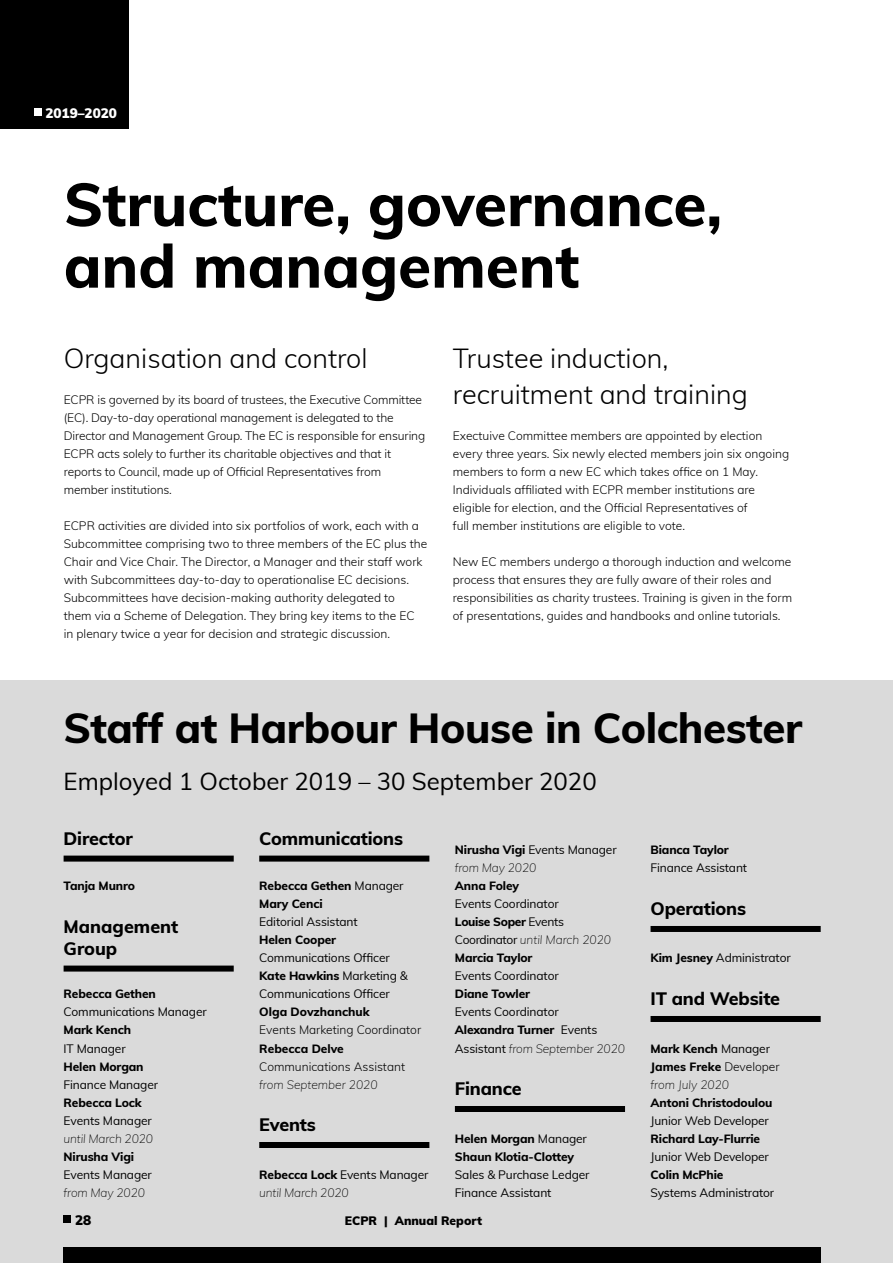
<style>
.page{position:relative;width:893px;height:1263px;background:#fff}
.page>*{position:absolute;margin:0;border:0;box-sizing:border-box;transform-origin:0 0}
.t1{font:800 60px/61.5px "Muli";color:#000}
.t2{font:800 42px "Muli";letter-spacing:-.01em;color:#000}
.t3{font:300 27px/36px "Muli";color:#000}
.t4{font:24px "Muli";color:#000}
.t5{font:800 18px/21.6px "Muli";letter-spacing:-.01em;color:#000}
.t6{font:900 13.5px "Muli";color:#fff}
.t7{font:900 13.5px "Muli";color:#000}
.t8{font:300 12px/18px "Muli";color:#000}
.t9{font:12px/18px "Muli";letter-spacing:-.01em;color:#000}
.t10{font:800 12px/18px "Muli";letter-spacing:-.01em;color:#000}
.t11{font:italic 200 12px/18px "Muli";letter-spacing:-.01em;color:#000}
.t12{font:900 12px "Muli";color:#000}
.s1{font-weight:400}
.s2{font-weight:800}
.s3{font-weight:800;font-style:normal}
.s4{font-weight:400;font-style:normal}
.s5{font-weight:200;font-style:italic}
.s6{font-weight:300}
</style>
<div class="page">
<div style="left:0;top:0;width:129px;height:129px;background:#000"></div>
<div style="left:34px;top:108px;width:7px;height:7px;background:#fff"></div>
<div style="left:0;top:680px;width:893px;height:583px;background:#dadada"></div>
<div style="left:64px;top:1247px;width:757px;height:16px;background:#000"></div>
<div style="left:64px;top:1215px;width:7px;height:7px;background:#000"></div>
<div style="left:64px;top:855px;width:170px;height:6px;background:#000"></div>
<div style="left:64px;top:965px;width:170px;height:6px;background:#000"></div>
<div style="left:259px;top:855px;width:170px;height:6px;background:#000"></div>
<div style="left:259px;top:1142px;width:170px;height:6px;background:#000"></div>
<div style="left:455px;top:1106px;width:170px;height:6px;background:#000"></div>
<div style="left:651px;top:926px;width:170px;height:6px;background:#000"></div>
<div style="left:651px;top:1016px;width:170px;height:6px;background:#000"></div>
<p class="t6" style="left:45px;top:103px;width:73px">2019–2020</p>
<h1 class="t1" style="left:64px;top:171px;width:660px">Structure, governance, and management</h1>
<h3 class="t3" style="left:64px;top:339px;width:305px">Organisation and control</h3>
<p class="t8" style="left:64px;top:390px;width:363px">ECPR is governed by its board of trustees, the Executive Committee (EC). Day-to-day operational management is delegated to the Director and Management Group. The EC is responsible for ensuring ECPR acts solely to further its charitable objectives and that it reports to Council, made up of Official Representatives from member institutions.</p>
<p class="t8" style="left:64px;top:516px;width:365px">ECPR activities are divided into six portfolios of work, each with a Subcommittee comprising two to three members of the EC plus the Chair and Vice Chair. The Director, a Manager and their staff work with Subcommittees day-to-day to operationalise EC decisions.<br>Subcommittees have decision-making authority delegated to<br>them via a Scheme of Delegation. They bring key items to the EC<br>in plenary twice a year for decision and strategic discussion.</p>
<h3 class="t3" style="left:453px;top:339px;width:296px">Trustee induction, recruitment and training</h3>
<p class="t8" style="left:453px;top:426px;width:338px">Exectuive Committee members are appointed by election every three years. Six newly elected members join six ongoing members to form a new EC which takes office on 1 May.<br>Individuals affiliated with ECPR member institutions are eligible for election, and the Official Representatives of<br>full member institutions are eligible to vote.</p>
<p class="t8" style="left:453px;top:552px;width:341px">New EC members undergo a thorough induction and welcome process that ensures they are fully aware of their roles and responsibilities as charity trustees. Training is given in the form of presentations, guides and handbooks and online tutorials.</p>
<h2 class="t2" style="left:64px;top:697px;width:740px">Staff at Harbour House in Colchester</h2>
<h3 class="t4" style="left:64px;top:764px;width:535px">Employed 1 October 2019 – 30 September 2020</h3>
<h3 class="t5" style="left:64px;top:827px;width:71px">Director</h3>
<p class="t10" style="left:64px;top:876px;width:73px">Tanja Munro</p>
<h3 class="t5" style="left:64px;top:915px;width:116px">Management<br>Group</h3>
<p class="t10" style="left:64px;top:984px;width:94px">Rebecca Gethen</p>
<p class="t9" style="left:64px;top:1002px;width:145px">Communications Manager</p>
<p class="t10" style="left:64px;top:1020px;width:69px">Mark Kench</p>
<p class="t9" style="left:64px;top:1038px;width:64px">IT Manager</p>
<p class="t10" style="left:64px;top:1056px;width:82px">Helen Morgan</p>
<p class="t9" style="left:64px;top:1074px;width:96px">Finance Manager</p>
<p class="t10" style="left:64px;top:1092px;width:80px">Rebecca Lock</p>
<p class="t9" style="left:64px;top:1110px;width:90px">Events Manager</p>
<p class="t11" style="left:64px;top:1128px;width:91px">until March 2020</p>
<p class="t10" style="left:64px;top:1146px;width:72px">Nirusha Vigi</p>
<p class="t9" style="left:64px;top:1164px;width:90px">Events Manager</p>
<p class="t11" style="left:64px;top:1182px;width:83px">from May 2020</p>
<h3 class="t5" style="left:259px;top:827px;width:145px">Communications</h3>
<p class="t10" style="left:259px;top:876px;width:146px">Rebecca Gethen <span class="s1">Manager<br></span>Mary Cenci</p>
<p class="t9" style="left:259px;top:912px;width:100px">Editorial Assistant</p>
<p class="t10" style="left:259px;top:930px;width:78px">Helen Cooper</p>
<p class="t9" style="left:259px;top:948px;width:150px">Communications Officer<br><span class="s2">Kate Hawkins</span> Marketing &amp;<br>Communications Officer</p>
<p class="t10" style="left:259px;top:1002px;width:112px">Olga Dovzhanchuk</p>
<p class="t8" style="left:259px;top:1020px;width:163px">Events Marketing Coordinator</p>
<p class="t10" style="left:259px;top:1038px;width:86px">Rebecca Delve</p>
<p class="t8" style="left:259px;top:1056px;width:147px">Communications Assistant</p>
<p class="t11" style="left:259px;top:1074px;width:120px">from September 2020</p>
<h3 class="t5" style="left:259px;top:1113px;width:58px">Events</h3>
<p class="t11" style="left:259px;top:1164px;width:171px"><span class="s3">Rebecca Lock</span> <span class="s4">Events Manager </span>until March 2020</p>
<p class="t9" style="left:455px;top:840px;width:163px"><span class="s2">Nirusha Vigi</span> Events Manager <span class="s5">from May 2020</span></p>
<p class="t10" style="left:455px;top:876px;width:66px">Anna Foley</p>
<p class="t9" style="left:455px;top:894px;width:158px">Events Coordinator<br><span class="s2">Louise Soper</span> Events<br>Coordinator <span class="s5">until March 2020<br></span><span class="s2">Marcia Taylor</span></p>
<p class="t9" style="left:455px;top:966px;width:105px">Events Coordinator</p>
<p class="t10" style="left:455px;top:984px;width:77px">Diane Towler</p>
<p class="t9" style="left:455px;top:1002px;width:172px">Events Coordinator<br><span class="s2">Alexandra Turner</span> Events<br>Assistant <span class="s5">from September 2020</span></p>
<h3 class="t5" style="left:455px;top:1077px;width:68px">Finance</h3>
<p class="t10" style="left:455px;top:1128px;width:134px">Helen Morgan <span class="s1">Manager<br></span>Shaun Klotia-Clottey</p>
<p class="t9" style="left:455px;top:1164px;width:136px">Sales &amp; Purchase Ledger<br>Finance Assistant</p>
<p class="t10" style="left:651px;top:840px;width:80px">Bianca Taylor</p>
<p class="t9" style="left:651px;top:858px;width:98px">Finance Assistant</p>
<h3 class="t5" style="left:651px;top:897px;width:97px">Operations</h3>
<p class="t9" style="left:651px;top:948px;width:142px"><span class="s2">Kim Jesney</span> Administrator</p>
<h3 class="t5" style="left:651px;top:987px;width:131px">IT and Website</h3>
<p class="t10" style="left:651px;top:1038px;width:131px">Mark Kench <span class="s1">Manager<br></span>James Freke <span class="s6">Developer </span><span class="s5">from July 2020</span></p>
<p class="t10" style="left:651px;top:1092px;width:123px">Antoni Christodoulou</p>
<p class="t9" style="left:651px;top:1110px;width:120px">Junior Web Developer</p>
<p class="t10" style="left:651px;top:1128px;width:111px">Richard Lay-Flurrie</p>
<p class="t9" style="left:651px;top:1146px;width:120px">Junior Web Developer</p>
<p class="t10" style="left:651px;top:1164px;width:74px">Colin McPhie</p>
<p class="t9" style="left:651px;top:1182px;width:125px">Systems Administrator</p>
<p class="t7" style="left:75px;top:1210px;width:18px">28</p>
<p class="t12" style="left:345px;top:1212px;width:139px">ECPR | Annual Report</p>
</div>
